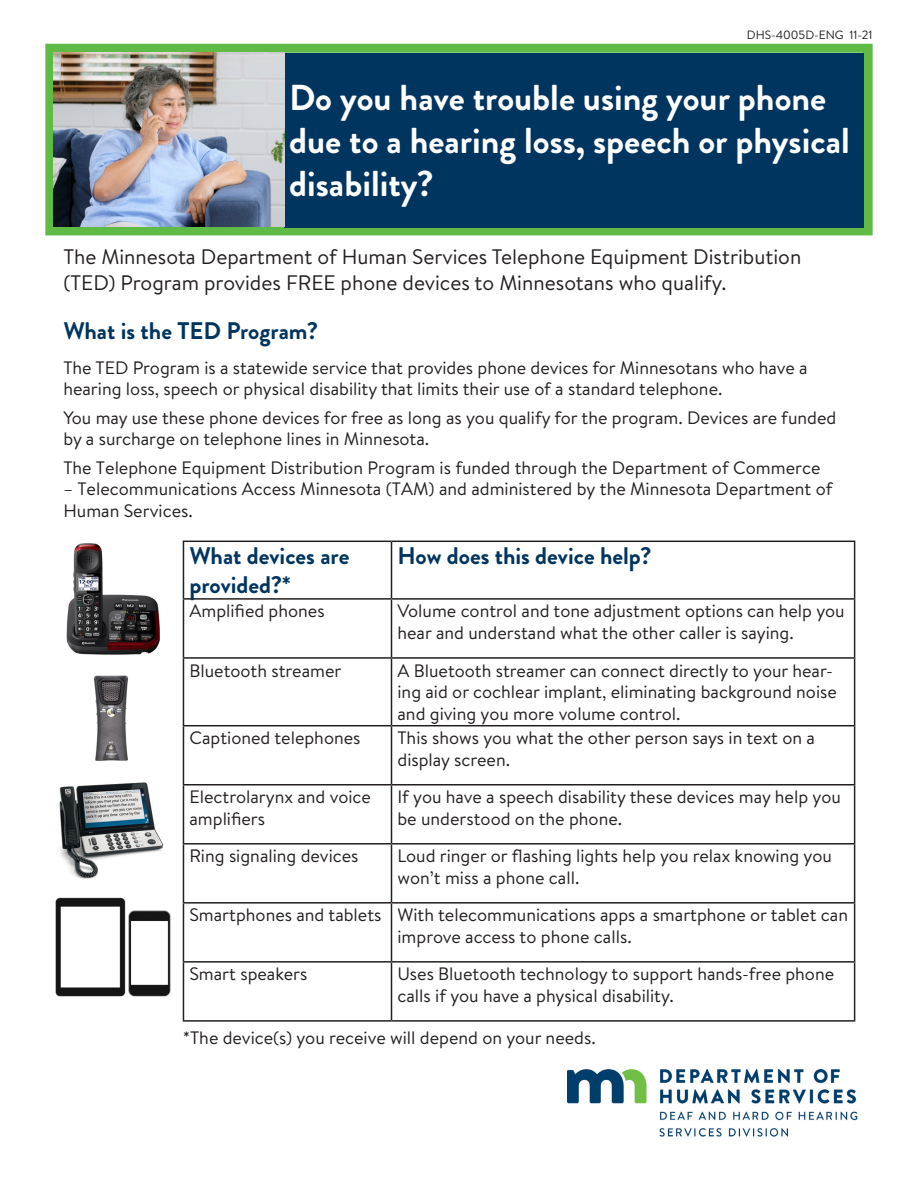
<style>
.page{position:relative;width:918px;height:1188px;background:#fff}
.page>*{position:absolute;margin:0;border:0;box-sizing:border-box;transform-origin:0 0}
.Header_1{font:700 36px/43.2px "Brandon Grotesque";color:#fff}
.Header_2{font:700 24px/28.8px "Brandon Grotesque";color:#003560}
.Paragraph_Style_1{font:21px/25.2px "Brandon Text";color:#231f20}
.Header_2-2{font:18px/21.6px "Brandon Text";color:#231f20}
.t1{font:12px "Brandon Text";color:#231f20}
</style>
<div class="page">
<div style="left:45px;top:44px;width:828px;height:191px;border:9px solid #60bb46"></div>
<img style="left:568px;top:1069px;width:290px;height:68px">
<div style="left:284px;top:53px;width:580px;height:174px;background:#003560"></div>
<hr style="left:183px;top:541px;width:208px;height:1px;background:#231f20">
<hr style="left:183px;top:542px;width:1px;height:56px;background:#231f20">
<hr style="left:392px;top:541px;width:463px;height:1px;background:#231f20">
<hr style="left:391px;top:542px;width:1px;height:56px;background:#231f20">
<hr style="left:854px;top:542px;width:1px;height:56px;background:#231f20">
<hr style="left:183px;top:598px;width:208px;height:2px;background:#231f20">
<hr style="left:183px;top:600px;width:1px;height:57px;background:#231f20">
<hr style="left:392px;top:598px;width:463px;height:2px;background:#231f20">
<hr style="left:391px;top:600px;width:1px;height:57px;background:#231f20">
<hr style="left:854px;top:600px;width:1px;height:57px;background:#231f20">
<hr style="left:183px;top:657px;width:208px;height:2px;background:#231f20">
<hr style="left:183px;top:659px;width:1px;height:66px;background:#231f20">
<hr style="left:392px;top:657px;width:463px;height:2px;background:#231f20">
<hr style="left:391px;top:659px;width:1px;height:66px;background:#231f20">
<hr style="left:854px;top:659px;width:1px;height:66px;background:#231f20">
<hr style="left:183px;top:725px;width:208px;height:1px;background:#231f20">
<hr style="left:183px;top:726px;width:1px;height:58px;background:#231f20">
<hr style="left:392px;top:725px;width:463px;height:1px;background:#231f20">
<hr style="left:391px;top:726px;width:1px;height:58px;background:#231f20">
<hr style="left:854px;top:726px;width:1px;height:58px;background:#231f20">
<hr style="left:183px;top:784px;width:208px;height:2px;background:#231f20">
<hr style="left:183px;top:786px;width:1px;height:57px;background:#231f20">
<hr style="left:392px;top:784px;width:463px;height:2px;background:#231f20">
<hr style="left:391px;top:786px;width:1px;height:57px;background:#231f20">
<hr style="left:854px;top:786px;width:1px;height:57px;background:#231f20">
<hr style="left:183px;top:843px;width:208px;height:2px;background:#231f20">
<hr style="left:183px;top:845px;width:1px;height:57px;background:#231f20">
<hr style="left:392px;top:843px;width:463px;height:2px;background:#231f20">
<hr style="left:391px;top:845px;width:1px;height:57px;background:#231f20">
<hr style="left:854px;top:845px;width:1px;height:57px;background:#231f20">
<hr style="left:183px;top:902px;width:208px;height:2px;background:#231f20">
<hr style="left:183px;top:904px;width:1px;height:57px;background:#231f20">
<hr style="left:392px;top:902px;width:463px;height:2px;background:#231f20">
<hr style="left:391px;top:904px;width:1px;height:57px;background:#231f20">
<hr style="left:854px;top:904px;width:1px;height:57px;background:#231f20">
<hr style="left:183px;top:961px;width:208px;height:2px;background:#231f20">
<hr style="left:183px;top:963px;width:1px;height:57px;background:#231f20">
<hr style="left:392px;top:961px;width:463px;height:2px;background:#231f20">
<hr style="left:391px;top:963px;width:1px;height:57px;background:#231f20">
<hr style="left:854px;top:963px;width:1px;height:57px;background:#231f20">
<hr style="left:183px;top:1020px;width:208px;height:2px;background:#231f20">
<hr style="left:392px;top:1020px;width:463px;height:2px;background:#231f20">
<img style="left:66px;top:543px;width:94px;height:111px">
<img style="left:93px;top:675px;width:36px;height:86px">
<img style="left:59px;top:782px;width:105px;height:97px">
<img style="left:53px;top:53px;width:231px;height:174px">
<img style="left:55px;top:897px;width:116px;height:100px">
<p class="t1" style="left:747px;top:26px;width:127px">DHS-4005D-ENG 11-21</p>
<p class="Header_1" style="left:289px;top:76px;width:562px">Do you have trouble using your phone due to a hearing loss, speech or physical disability?</p>
<p class="Paragraph_Style_1" style="left:63px;top:244px;width:739px">The Minnesota Department of Human Services Telephone Equipment Distribution (TED) Program provides FREE phone devices to Minnesotans who qualify.</p>
<p class="Header_2" style="left:63px;top:316px;width:256px">What is the TED Program?</p>
<p class="Header_2-2" style="left:63px;top:356px;width:746px">The TED Program is a statewide service that provides phone devices for Minnesotans who have a hearing loss, speech or physical disability that limits their use of a standard telephone.</p>
<p class="Header_2-2" style="left:63px;top:406px;width:774px">You may use these phone devices for free as long as you qualify for the program. Devices are funded by a surcharge on telephone lines in Minnesota.</p>
<p class="Header_2-2" style="left:63px;top:456px;width:759px">The Telephone Equipment Distribution Program is funded through the Department of Commerce</p>
<p class="Header_2-2" style="left:63px;top:478px;width:771px">– Telecommunications Access Minnesota (TAM) and administered by the Minnesota Department of<br>Human Services.</p>
<p class="Header_2" style="left:189px;top:542px;width:161px">What devices are provided?*</p>
<p class="Header_2" style="left:398px;top:542px;width:255px">How does this device help?</p>
<p class="Header_2-2" style="left:189px;top:600px;width:137px">Amplified phones</p>
<p class="Header_2-2" style="left:398px;top:600px;width:449px">Volume control and tone adjustment options can help you hear and understand what the other caller is saying.</p>
<p class="Header_2-2" style="left:189px;top:659px;width:153px">Bluetooth streamer</p>
<p class="Header_2-2" style="left:398px;top:659px;width:441px">A Bluetooth streamer can connect directly to your hear&shy;ing aid or cochlear implant, eliminating background noise and giving you more volume control.</p>
<p class="Header_2-2" style="left:189px;top:727px;width:173px">Captioned telephones</p>
<p class="Header_2-2" style="left:398px;top:727px;width:419px">This shows you what the other person says in text on a display screen.</p>
<p class="Header_2-2" style="left:189px;top:786px;width:183px">Electrolarynx and voice amplifiers</p>
<p class="Header_2-2" style="left:398px;top:786px;width:445px">If you have a speech disability these devices may help you be understood on the phone.</p>
<p class="Header_2-2" style="left:189px;top:845px;width:171px">Ring signaling devices</p>
<p class="Header_2-2" style="left:398px;top:845px;width:436px">Loud ringer or flashing lights help you relax knowing you won’t miss a phone call.</p>
<p class="Header_2-2" style="left:189px;top:904px;width:194px">Smartphones and tablets</p>
<p class="Header_2-2" style="left:398px;top:904px;width:452px">With telecommunications apps a smartphone or tablet can improve access to phone calls.</p>
<p class="Header_2-2" style="left:189px;top:963px;width:119px">Smart speakers</p>
<p class="Header_2-2" style="left:398px;top:963px;width:438px">Uses Bluetooth technology to support hands-free phone calls if you have a physical disability.</p>
<p class="Header_2-2" style="left:183px;top:1026px;width:415px">*The device(s) you receive will depend on your needs.</p>
</div>
